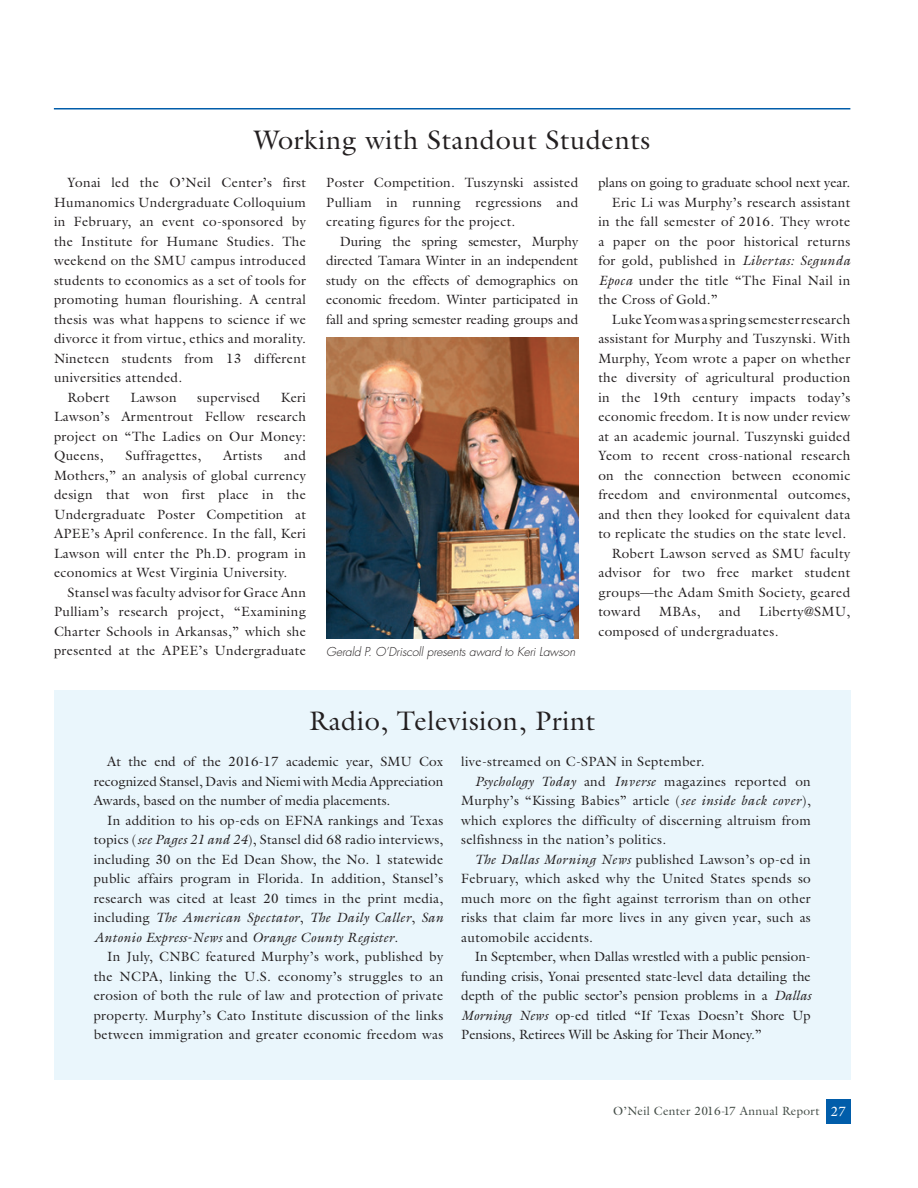
<style>
.page{position:relative;width:918px;height:1188px;background:#fff}
.page>*{position:absolute;margin:0;border:0;box-sizing:border-box;transform-origin:0 0}
.t1{font:27px "Galliard Std";letter-spacing:.025em;color:#231f20}
.t2{font:13.5px/19.5px "Galliard Std";letter-spacing:.025em;color:#231f20;text-align:justify}
.t3{font:13.5px "Galliard Std";color:#231f20}
.t4{font:italic 300 12px "Futura";letter-spacing:-.01em;color:#231f20}
.t5{font:12px "Galliard Std";letter-spacing:.025em;color:#434c46}
.s1{font-style:italic}
.s2{font-size:13.5px;color:#fff}
</style>
<div class="page">
<div style="left:826px;top:1100px;width:24px;height:24px;background:#015daa"></div>
<hr style="left:54px;top:108px;width:796px;height:2px;background:#015daa">
<img style="left:326px;top:337px;width:252px;height:302px">
<div style="left:54px;top:690px;width:796px;height:390px;background:#eaf6fc"></div>
<p class="t1" style="left:254px;top:123px;width:397px">Working with Standout Students</p>
<p class="t3" style="left:598px;top:174px;width:254px">plans on going to graduate school next year.</p>
<p class="t2" style="left:598px;top:192px;width:254px;text-indent:14px">Eric Li was Murphy’s research assistant in the fall semester of 2016. They wrote a paper on the poor historical returns for gold, published in <span class="s1">Libertas: Segunda Epoca</span> under the title “The Final Nail in the Cross of Gold.”</p>
<p class="t2" style="left:598px;top:309px;width:254px;text-indent:14px">Luke Yeom was a spring semester research assistant for Murphy and Tuszynski. With Murphy, Yeom wrote a paper on whether the diversity of agricultural production in the 19th century impacts today’s economic freedom. It is now under review at an academic journal. Tuszynski guided Yeom to recent cross-national research on the connection between economic freedom and environmental outcomes, and then they looked for equivalent data to replicate the studies on the state level.</p>
<p class="t2" style="left:598px;top:543px;width:254px;text-indent:14px">Robert Lawson served as SMU faculty advisor for two free market student groups—the Adam Smith Society, geared toward</p>
<p class="t2" style="left:54px;top:173px;width:254px;text-indent:14px">Yonai led the O’Neil Center’s first Humanomics Undergraduate Colloquium in February, an event co-sponsored by the Institute for Humane Studies. The weekend on the SMU campus introduced students to economics as a set of tools for promoting human flourishing. A central thesis was what happens to science if we divorce it from virtue, ethics and morality.<br>Nineteen students from 13 different universities attended.</p>
<p class="t2" style="left:68px;top:387px;width:44px">Robert</p>
<p class="t2" style="left:131px;top:387px;width:47px">Lawson</p>
<p class="t2" style="left:197px;top:387px;width:64px">supervised</p>
<p class="t2" style="left:326px;top:173px;width:253px">Poster Competition. Tuszynski assisted Pulliam in running regressions and creating figures for the project.</p>
<p class="t2" style="left:326px;top:231px;width:254px;text-indent:14px">During the spring semester, Murphy directed Tamara Winter in an independent study on the effects of demographics on economic freedom. Winter participated in fall and spring semester reading groups and</p>
<p class="t2" style="left:54px;top:387px;width:254px;text-indent:227px">Keri Lawson’s Armentrout Fellow research project on “The Ladies on Our Money:<br>Queens,</p>
<p class="t2" style="left:54px;top:446px;width:254px;text-indent:230px">and Mothers,” an analysis of global currency design that won first place in the Undergraduate Poster Competition at APEE’s April conference. In the fall, Keri Lawson will enter the Ph.D. program in economics at West Virginia University.</p>
<p class="t2" style="left:54px;top:582px;width:254px;text-indent:14px">Stansel was faculty advisor for Grace Ann Pulliam’s research project, “Examining Charter Schools in Arkansas,” which she presented at the APEE’s Undergraduate</p>
<p class="t2" style="left:126px;top:446px;width:77px">Suffragettes,</p>
<p class="t2" style="left:223px;top:446px;width:40px">Artists</p>
<p class="t2" style="left:598px;top:602px;width:254px;text-indent:161px">Liberty@SMU, composed of undergraduates.</p>
<p class="t2" style="left:659px;top:602px;width:43px">MBAs,</p>
<p class="t2" style="left:719px;top:602px;width:23px">and</p>
<p class="t4" style="left:326px;top:644px;width:250px">Gerald P. O’Driscoll presents award to Keri Lawson</p>
<p class="t1" style="left:309px;top:704px;width:288px">Radio, Television, Print</p>
<p class="t2" style="left:94px;top:752px;width:351px;text-indent:14px">At the end of the 2016-17 academic year, SMU Cox recognized Stansel, Davis and Niemi with Media Appreciation Awards, based on the number of media placements.</p>
<p class="t2" style="left:94px;top:810px;width:351px;text-indent:14px">In addition to his op-eds on EFNA rankings and Texas topics (<span class="s1">see Pages 21 and 24</span>), Stansel did 68 radio interviews, including 30 on the Ed Dean Show, the No. 1 statewide public affairs program in Florida. In addition, Stansel’s research was cited at least 20 times in the print media, including <span class="s1">The American Spectator</span>, <span class="s1">The Daily Caller</span>, <span class="s1">San Antonio Express-News</span> and <span class="s1">Orange County Register</span>.</p>
<p class="t2" style="left:94px;top:947px;width:351px;text-indent:14px">In July, CNBC featured Murphy’s work, published by the NCPA, linking the U.S. economy’s struggles to an erosion of both the rule of law and protection of private property. Murphy’s Cato Institute discussion of the links between immigration and greater economic freedom was</p>
<p class="t2" style="left:461px;top:752px;width:245px">live-streamed on C-SPAN in September.</p>
<p class="t2" style="left:461px;top:771px;width:351px;text-indent:14px"><span class="s1">Psychology Today</span> and <span class="s1">Inverse</span> magazines reported on Murphy’s “Kissing Babies” article (<span class="s1">see inside back cover</span>), which explores the difficulty of discerning altruism from selfishness in the nation’s politics.</p>
<p class="t2" style="left:461px;top:849px;width:351px;text-indent:14px"><span class="s1">The Dallas Morning News</span> published Lawson’s op-ed in February, which asked why the United States spends so much more on the fight against terrorism than on other risks that claim far more lives in any given year, such as automobile accidents.</p>
<p class="t2" style="left:461px;top:947px;width:351px;text-indent:14px">In September, when Dallas wrestled with a public pension&shy;funding crisis, Yonai presented state-level data detailing the depth of the public sector’s pension problems in a <span class="s1">Dallas Morning News</span> op-ed titled “If Texas Doesn’t Shore Up Pensions, Retirees Will be Asking for Their Money.”</p>
<p class="t5" style="left:613px;top:1103px;width:234px">O’Neil Center 2016-17 Annual Report <span class="s2">27</span></p>
</div>
